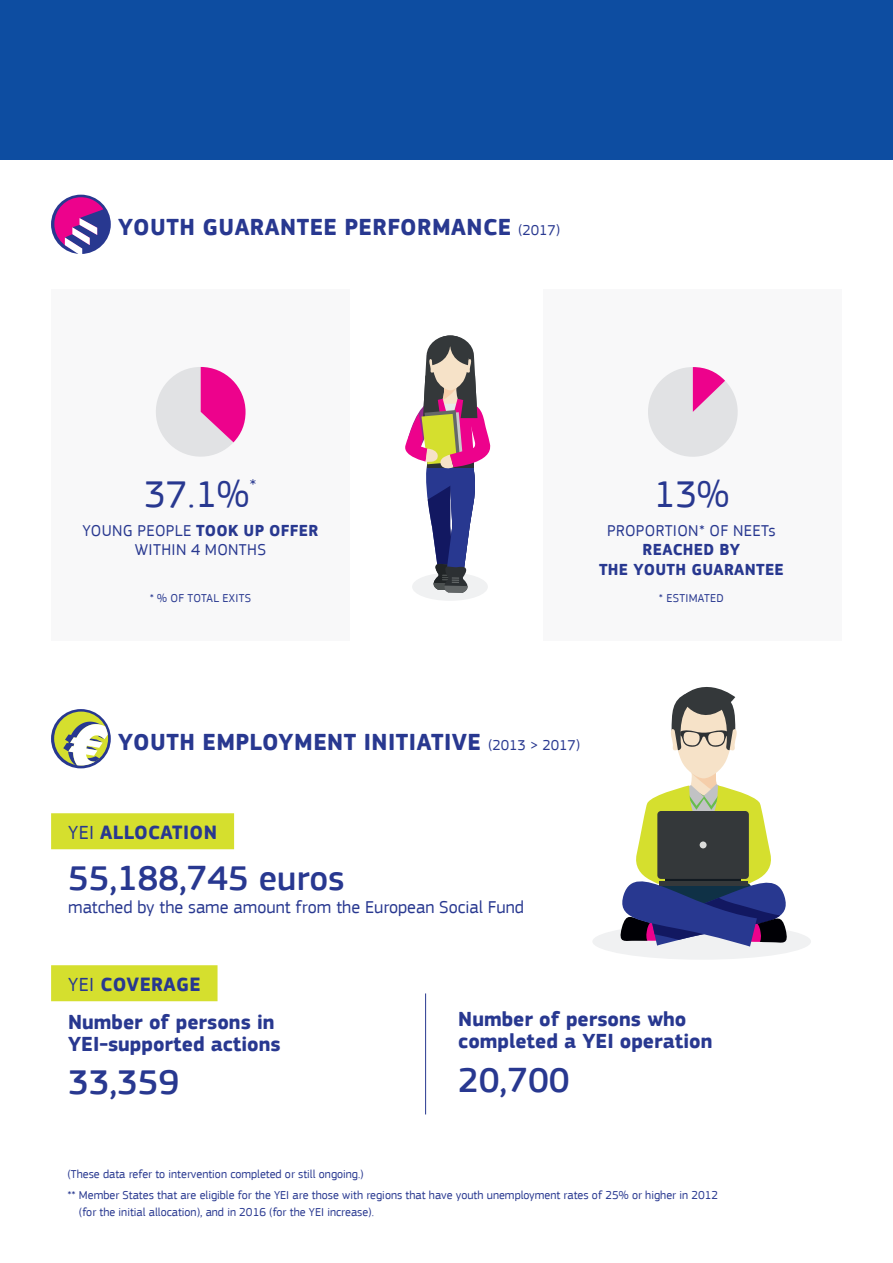
<style>
.page{position:relative;width:893px;height:1263px;background:#fff}
.page>*{position:absolute;margin:0;border:0;box-sizing:border-box;transform-origin:0 0}
.t1{font:39px "EC Square Sans Pro";color:#283890}
.t2{font:500 36px "EC Square Sans Pro";color:#283890}
.t3{font:700 24px "EC Square Sans Pro";letter-spacing:.02em;color:#283890}
.t4{font:700 21px/22.5px "EC Square Sans Pro";color:#283890}
.t5{font:700 19.95px "EC Square Sans Pro";letter-spacing:.02em;color:#283890}
.t6{font:18px "EC Square Sans Pro";color:#283890}
.t7{font:16.5px/19.5px "EC Square Sans Pro";letter-spacing:.02em;color:#283890;text-align:center}
.t8{font:700 16.5px/19.5px "EC Square Sans Pro";letter-spacing:.02em;color:#283890;text-align:center}
.t9{font:12px/21px "EC Square Sans Pro";color:#283890}
.t10{font:12px "EC Square Sans Pro";letter-spacing:.02em;color:#283890}
.s1{font-weight:400;font-size:15px}
.s2{font-weight:700}
.s3{font-weight:400}
</style>
<div class="page">
<div style="left:0;top:0;width:893px;height:160px;background:#0d4da1"></div>
<div style="left:52px;top:290px;width:298px;height:351px;background:#f8f8f9"></div>
<div style="left:544px;top:290px;width:298px;height:351px;background:#f8f8f9"></div>
<div style="left:51px;top:813px;width:183px;height:36px;background:#d5df2e"></div>
<div style="left:51px;top:965px;width:167px;height:36px;background:#d5df2e"></div>
<hr style="left:425px;top:993px;width:1px;height:121px;background:#283890">
<svg style="left:51px;top:709px;width:60px;height:59px"></svg>
<div style="left:54px;top:711px;width:54px;height:54px;background:#d5df2e;border-radius:50%"></div>
<svg style="left:63px;top:722px;width:45px;height:43px"></svg>
<div style="left:592px;top:923px;width:219px;height:37px;background:#f0f1f2;border-radius:50%"></div>
<svg style="left:620px;top:687px;width:167px;height:259px"></svg>
<hr style="left:665px;top:878px;width:76px;height:4px;background:#121a21">
<div style="left:657px;top:811px;width:92px;height:68px;background:#34383a;border-radius:4px"></div>
<hr style="left:659px;top:881px;width:88px;height:4px;background:#34383a">
<div style="left:700px;top:841px;width:7px;height:7px;background:#dbdcda;border-radius:50%"></div>
<div style="left:51px;top:195px;width:60px;height:59px;background:#283890;border-radius:50%"></div>
<svg style="left:54px;top:197px;width:49px;height:57px"></svg>
<div style="left:412px;top:573px;width:76px;height:28px;background:#f0f1f2;border-radius:50%"></div>
<svg style="left:405px;top:335px;width:86px;height:258px"></svg>
<svg style="left:156px;top:367px;width:90px;height:90px"></svg>
<svg style="left:648px;top:367px;width:90px;height:90px"></svg>
<h3 class="t3" style="left:118px;top:212px;width:443px">YOUTH GUARANTEE PERFORMANCE <span class="s1">(2017)</span></h3>
<h1 class="t1" style="left:144px;top:472px;width:114px">37.1%<sup>*</sup></h1>
<h3 class="t7" style="left:82px;top:520px;width:237px">YOUNG PEOPLE <span class="s2">TOOK UP OFFER<br></span>WITHIN 4 MONTHS</h3>
<p class="t10" style="left:150px;top:591px;width:103px">* % OF TOTAL EXITS</p>
<h1 class="t1" style="left:654px;top:472px;width:77px">13%</h1>
<h3 class="t7" style="left:607px;top:520px;width:170px">PROPORTION* OF NEETs</h3>
<h3 class="t8" style="left:599px;top:540px;width:186px">REACHED BY<br>THE YOUTH GUARANTEE</h3>
<p class="t10" style="left:659px;top:591px;width:66px">* ESTIMATED</p>
<h3 class="t3" style="left:118px;top:728px;width:463px">YOUTH EMPLOYMENT INITIATIVE <span class="s1">(2013 &gt; 2017)</span></h3>
<h3 class="t5" style="left:68px;top:820px;width:150px"><span class="s3">YEI</span> ALLOCATION</h3>
<h2 class="t2" style="left:68px;top:857px;width:278px">55,188,745 euros</h2>
<h3 class="t6" style="left:68px;top:896px;width:457px">matched by the same amount from the European Social Fund</h3>
<h3 class="t5" style="left:68px;top:972px;width:134px"><span class="s3">YEI</span> COVERAGE</h3>
<h3 class="t4" style="left:68px;top:1011px;width:214px">Number of persons in<br>YEI-supported actions</h3>
<h2 class="t2" style="left:68px;top:1061px;width:113px">33,359</h2>
<h3 class="t4" style="left:458px;top:1008px;width:256px">Number of persons who completed a YEI operation</h3>
<h2 class="t2" style="left:458px;top:1059px;width:113px">20,700</h2>
<p class="t9" style="left:68px;top:1164px;width:652px">(These data refer to intervention completed or still ongoing.)<br>** Member States that are eligible for the YEI are those with regions that have youth unemployment rates of 25% or higher in 2012</p>
<p class="t9" style="left:79px;top:1201px;width:296px">(for the initial allocation), and in 2016 (for the YEI increase).</p>
</div>
